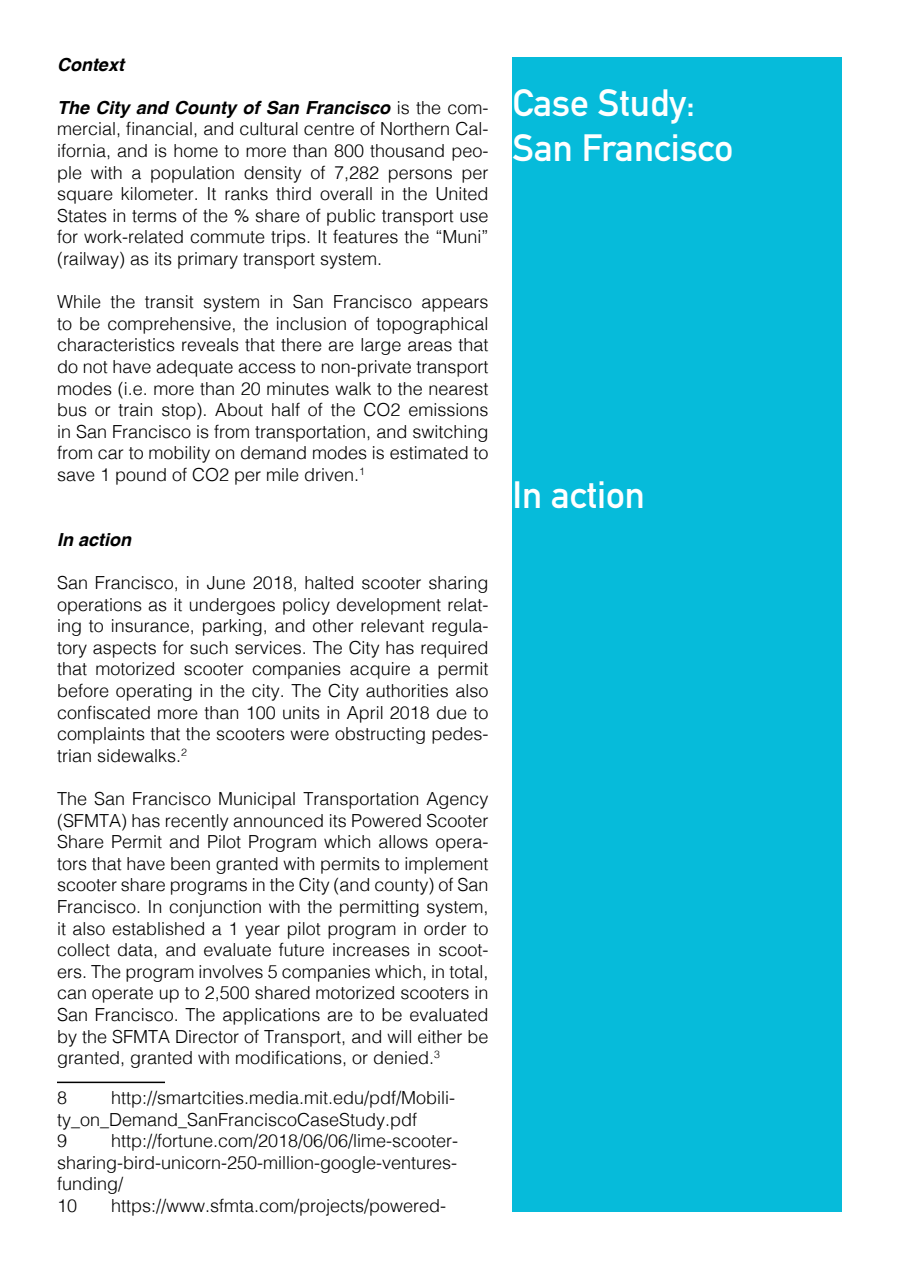
<style>
.page{position:relative;width:899px;height:1269px;background:#fff}
.page>*{position:absolute;margin:0;border:0;box-sizing:border-box;transform-origin:0 0}
.t1{font:700 37.5px/45px "DIN Alternate";color:#fff}
.t2{font:300 18px/21.6px "Helvetica";color:#000;text-align:justify}
.t3{font:italic 700 18px "Helvetica";color:#000}
.s1{font-weight:700;font-style:italic}
</style>
<div class="page">
<div style="left:512px;top:57px;width:330px;height:1155px;background:#06bbda"></div>
<hr style="left:57px;top:1081px;width:108px;height:2px;background:#000">
<p class="t3" style="left:57px;top:49px;width:68px">Context</p>
<p class="t2" style="left:57px;top:95px;width:433px"><span class="s1">The City and County of San Francisco</span> is the com&shy;mercial, financial, and cultural centre of Northern Cal&shy;ifornia, and is home to more than 800 thousand peo&shy;ple with a population density of 7,282 persons per square kilometer. It ranks third overall in the United States in terms of the % share of public transport use for work-related commute trips. It features the “Muni” (railway) as its primary transport system.</p>
<p class="t2" style="left:57px;top:290px;width:433px">While the transit system in San Francisco appears to be comprehensive, the inclusion of topographical characteristics reveals that there are large areas that do not have adequate access to non-private transport modes (i.e. more than 20 minutes walk to the nearest bus or train stop). About half of the CO2 emissions in San Francisco is from transportation, and switching from car to mobility on demand modes is estimated to save 1 pound of CO2 per mile driven.<sup>1</sup></p>
<p class="t3" style="left:57px;top:525px;width:76px">In action</p>
<p class="t2" style="left:57px;top:570px;width:433px">San Francisco, in June 2018, halted scooter sharing operations as it undergoes policy development relat&shy;ing to insurance, parking, and other relevant regula&shy;tory aspects for such services. The City has required that motorized scooter companies acquire a permit before operating in the city. The City authorities also confiscated more than 100 units in April 2018 due to complaints that the scooters were obstructing pedes&shy;trian sidewalks.<sup>2</sup></p>
<p class="t2" style="left:57px;top:786px;width:433px">The San Francisco Municipal Transportation Agency (SFMTA) has recently announced its Powered Scooter Share Permit and Pilot Program which allows opera&shy;tors that have been granted with permits to implement scooter share programs in the City (and county) of San Francisco. In conjunction with the permitting system, it also established a 1 year pilot program in order to collect data, and evaluate future increases in scoot&shy;ers. The program involves 5 companies which, in total, can operate up to 2,500 shared motorized scooters in San Francisco. The applications are to be evaluated by the SFMTA Director of Transport, and will either be granted, granted with modifications, or denied.<sup>3</sup></p>
<p class="t2" style="left:57px;top:1085px;width:12px">8</p>
<p class="t2" style="left:57px;top:1085px;width:400px;text-align:left;text-indent:54px">http://smartcities.media.mit.edu/pdf/Mobili&shy;ty_on_Demand_SanFranciscoCaseStudy.pdf<br>9</p>
<p class="t2" style="left:57px;top:1129px;width:403px;text-align:left;text-indent:54px">http://fortune.com/2018/06/06/lime-scooter&shy;sharing-bird-unicorn-250-million-google-ventures&shy;funding/<br>10</p>
<p class="t2" style="left:111px;top:1193px;width:337px">https://www.sfmta.com/projects/powered-</p>
<h1 class="t1" style="left:512px;top:78px;width:222px">Case Study:<br>San Francisco</h1>
<h1 class="t1" style="left:512px;top:469px;width:134px">In action</h1>
</div>
